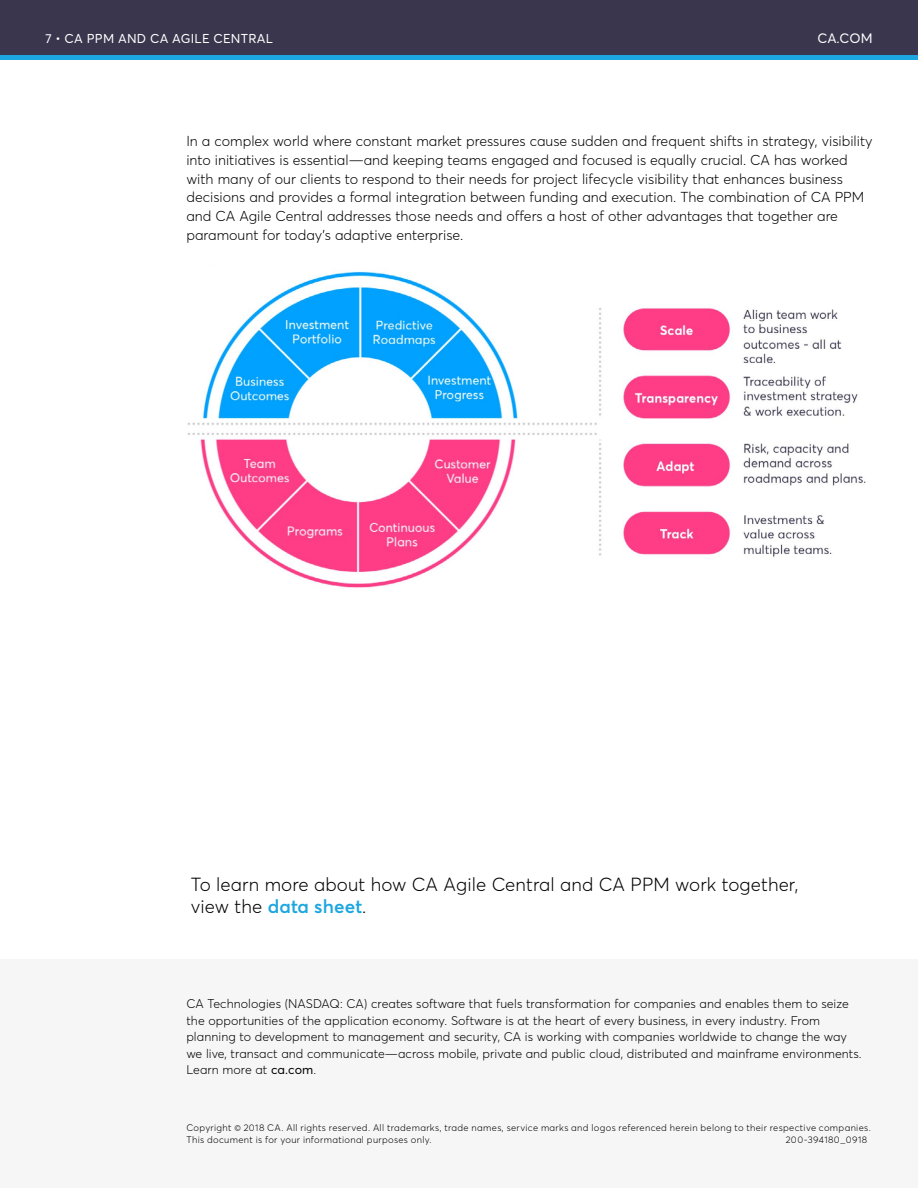
<style>
.page{position:relative;width:918px;height:1188px;background:#fff}
.page>*{position:absolute;margin:0;border:0;box-sizing:border-box;transform-origin:0 0}
.For_more_info{font:300 18.75px/22.5px "Averta";letter-spacing:.005em;color:#000}
.Body_Copy{font:300 14.25px/18.8px "Averta";color:#000}
.eyebrow-ca_com{font:13.5px "Averta";color:#fff}
.Page_Eyebrow{font:12.75px "Averta";letter-spacing:.02em;color:#fff}
.Boilerplate{font:300 12.45px/16.5px "Averta";letter-spacing:.005em;color:#000}
.Copyright{font:300 9.45px/12px "Averta";letter-spacing:.035em;color:#000}
.s1{font-weight:600;color:#1ca6df}
.s2{font-weight:400}
</style>
<div class="page">
<div style="left:0;top:959px;width:918px;height:229px;background:#f6f6f6"></div>
<div style="left:0;top:53px;width:918px;height:7px;background:#1ca6df"></div>
<div style="left:0;top:0;width:918px;height:55px;background:#39364d"></div>
<img style="left:187px;top:271px;width:679px;height:317px">
<p class="Page_Eyebrow" style="left:45px;top:30px;width:229px">7 • CA PPM AND CA AGILE CENTRAL</p>
<p class="eyebrow-ca_com" style="left:817px;top:30px;width:57px">CA.COM</p>
<p class="Body_Copy" style="left:186px;top:132px;width:688px">In a complex world where constant market pressures cause sudden and frequent shifts in strategy, visibility into initiatives is essential—and keeping teams engaged and focused is equally crucial. CA has worked with many of our clients to respond to their needs for project lifecycle visibility that enhances business decisions and provides a formal integration between funding and execution. The combination of CA PPM and CA Agile Central addresses those needs and offers a host of other advantages that together are paramount for today’s adaptive enterprise.</p>
<p class="For_more_info" style="left:191px;top:873px;width:609px">To learn more about how CA Agile Central and CA PPM work together, view the <span class="s1">data sheet</span>.</p>
<p class="Boilerplate" style="left:186px;top:996px;width:677px">CA Technologies (NASDAQ: CA) creates software that fuels transformation for companies and enables them to seize the opportunities of the application economy. Software is at the heart of every business, in every industry. From planning to development to management and security, CA is working with companies worldwide to change the way we live, transact and communicate—across mobile, private and public cloud, distributed and mainframe environments.<br>Learn more at <span class="s2">ca.com</span>.</p>
<p class="Copyright" style="left:186px;top:1121px;width:686px">Copyright © 2018 CA. All rights reserved. All trademarks, trade names, service marks and logos referenced herein belong to their respective companies.<br>This document is for your informational purposes only.</p>
<p class="Copyright" style="left:786px;top:1133px;width:83px">200-394180_0918</p>
</div>
